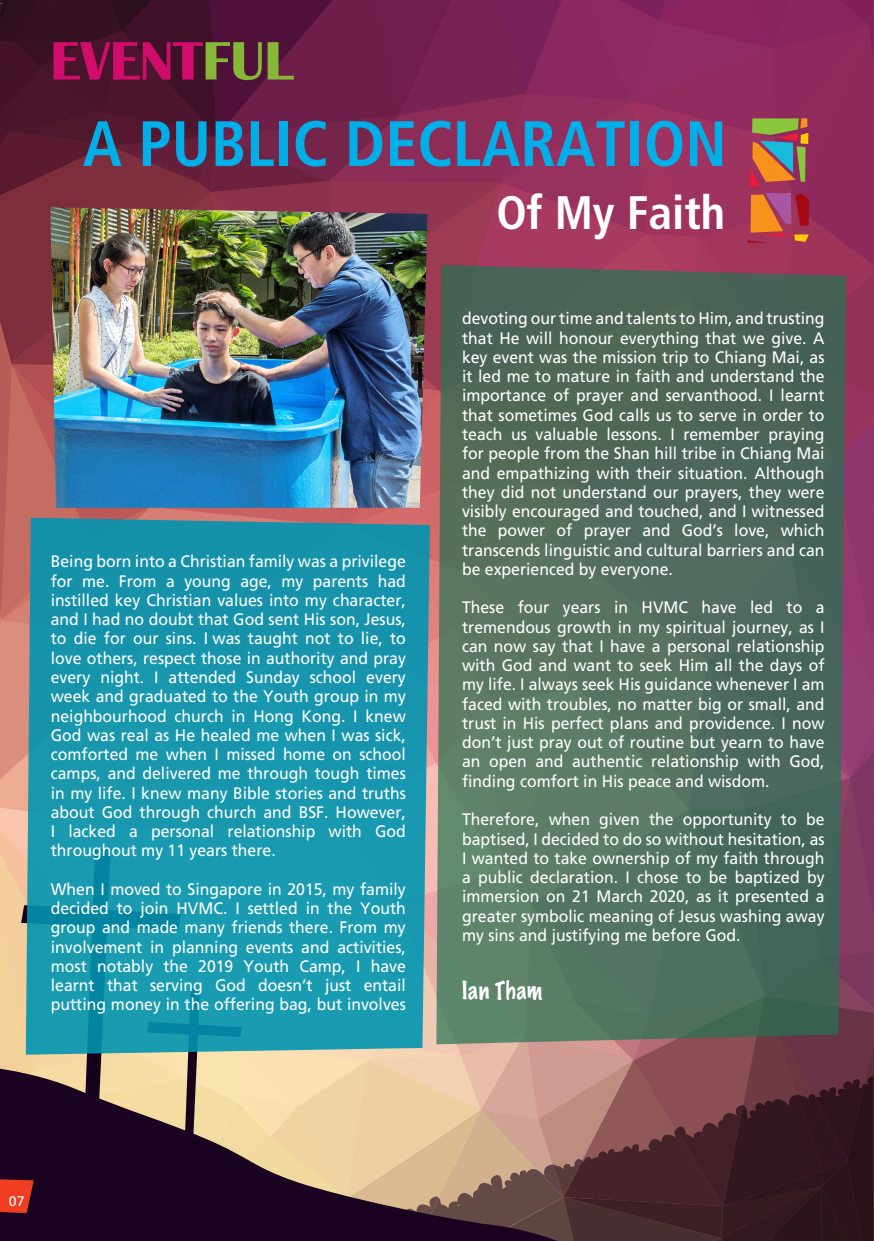
<style>
.page{position:relative;width:874px;height:1241px;background:#fff}
.page>*{position:absolute;margin:0;border:0;box-sizing:border-box;transform-origin:0 0}
.t1{font:700 condensed 64.05px "Frutiger";color:#00afe8}
.t2{font:700 56px "Britannic";color:#d10d6b}
.t3{font:700 condensed 46.9px "Frutiger";color:#fff}
.t4{font:100 22.75px "Marker Felt";letter-spacing:.04em;color:#fff;scale:.95 1}
.t5{font:16.62px/19.2px "Frutiger";color:#fff;text-align:justify;scale:.95 1}
.t6{font:14px "Frutiger";color:#fff}
.s1{color:#86b737}
</style>
<div class="page">
<img style="left:0;top:0;width:873px;height:1241px">
<p class="t2" style="left:50px;top:29px;width:244px">EVENT<span class="s1">FUL</span></p>
<p class="t1" style="left:83px;top:106px;width:645px">A PUBLIC DECLARATION</p>
<p class="t5" style="left:51px;top:551px;width:375px">Being born into a Christian family was a privilege for me. From a young age, my parents had instilled key Christian values into my character, and I had no doubt that God sent His son, Jesus, to die for our sins. I was taught not to lie, to love others, respect those in authority and pray every night. I attended Sunday school every week and graduated to the Youth group in my neighbourhood church in Hong Kong. I knew God was real as He healed me when I was sick, comforted me when I missed home on school camps, and delivered me through tough times in my life. I knew many Bible stories and truths about God through church and BSF. However, I lacked a personal relationship with God throughout my 11 years there.</p>
<p class="t5" style="left:51px;top:879px;width:375px">When I moved to Singapore in 2015, my family decided to join HVMC. I settled in the Youth group and made many friends there. From my involvement in planning events and activities, most notably the 2019 Youth Camp, I have learnt that serving God doesn’t just entail putting money in the offering bag, but involves</p>
<p class="t3" style="left:496px;top:185px;width:230px">Of My Faith</p>
<p class="t5" style="left:462px;top:309px;width:383px">devoting our time and talents to Him, and trusting that He will honour everything that we give. A key event was the mission trip to Chiang Mai, as it led me to mature in faith and understand the importance of prayer and servanthood. I learnt that sometimes God calls us to serve in order to teach us valuable lessons. I remember praying for people from the Shan hill tribe in Chiang Mai and empathizing with their situation. Although they did not understand our prayers, they were visibly encouraged and touched, and I witnessed the power of prayer and God’s love, which transcends linguistic and cultural barriers and can be experienced by everyone.</p>
<p class="t5" style="left:462px;top:597px;width:383px">These four years in HVMC have led to a tremendous growth in my spiritual journey, as I can now say that I have a personal relationship with God and want to seek Him all the days of my life. I always seek His guidance whenever I am faced with troubles, no matter big or small, and trust in His perfect plans and providence. I now don’t just pray out of routine but yearn to have an open and authentic relationship with God, finding comfort in His peace and wisdom.</p>
<p class="t5" style="left:462px;top:809px;width:383px">Therefore, when given the opportunity to be baptised, I decided to do so without hesitation, as I wanted to take ownership of my faith through a public declaration. I chose to be baptized by immersion on 21 March 2020, as it presented a greater symbolic meaning of Jesus washing away my sins and justifying me before God.</p>
<p class="t4" style="left:462px;top:971px;width:86px">Ian Tham</p>
<p class="t6" style="left:9px;top:1192px;width:17px">07</p>
</div>
